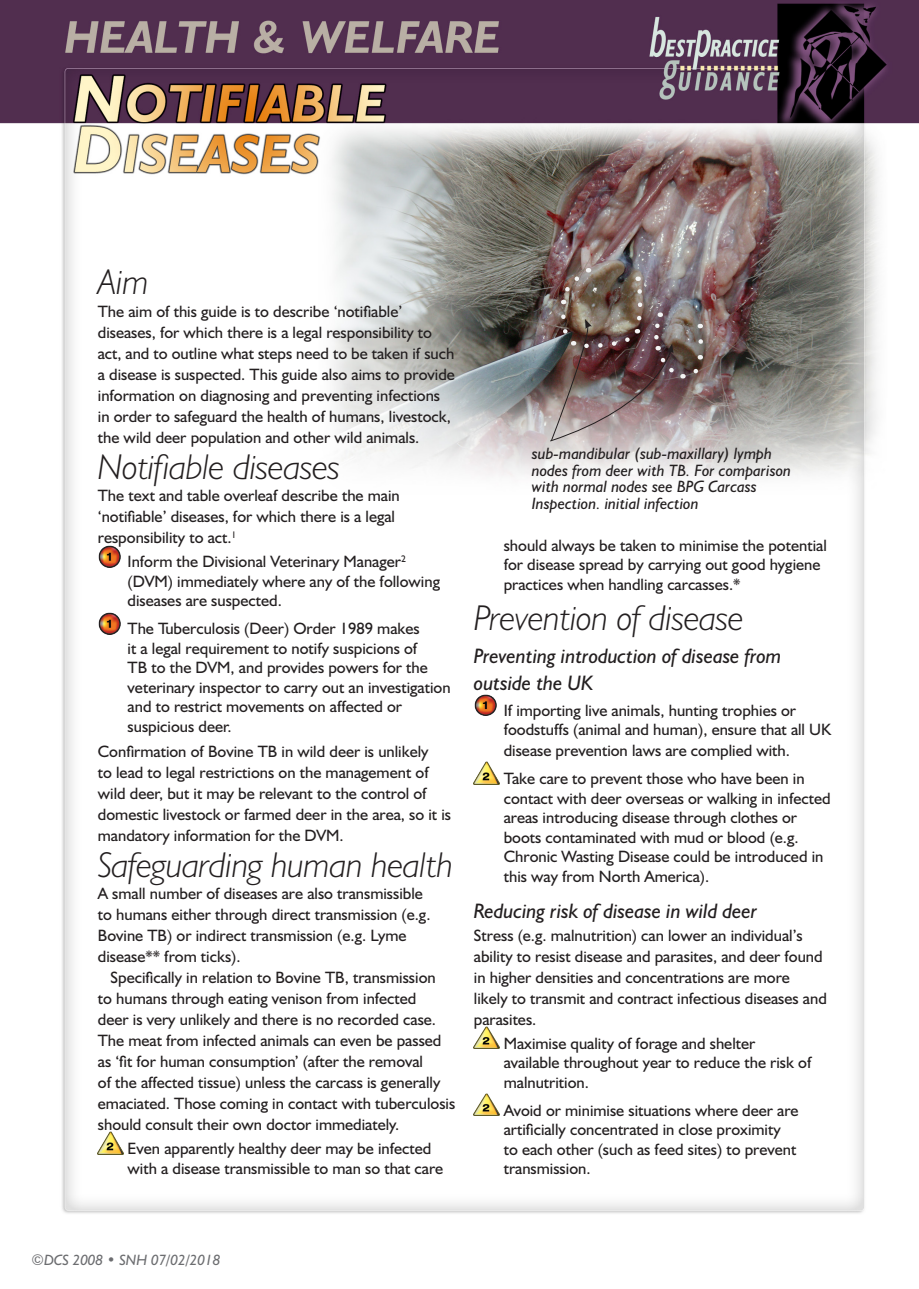
<style>
.page{position:relative;width:919px;height:1289px;background:#fff}
.page>*{position:absolute;margin:0;border:0;box-sizing:border-box;transform-origin:0 0}
.headerMin{font:italic 300 36px "Humanist 521 BT";letter-spacing:-.005em;color:#231f20}
.headerMinSub{font:italic 21px/27px "Humanist 521 BT";letter-spacing:-.005em;color:#231f20}
.basic_indent{font:16.5px/21px "Humanist 521 BT";color:#231f20}
.indentBulletIcon{font:16.5px/19.5px "Humanist 521 BT";color:#231f20}
.t1{font:italic 16.5px/16.5px "Humanist 521 BT";color:#231f20}
.t2{font:italic 15px "Humanist 521 BT";color:#6c6d70}
</style>
<div class="page">
<img style="left:0;top:0;width:918px;height:1214px">
<img style="left:98px;top:544px;width:25px;height:23px">
<img style="left:98px;top:611px;width:25px;height:23px">
<img style="left:98px;top:1131px;width:25px;height:23px">
<img style="left:474px;top:693px;width:25px;height:22px">
<img style="left:474px;top:761px;width:25px;height:23px">
<img style="left:474px;top:1026px;width:25px;height:22px">
<img style="left:474px;top:1093px;width:25px;height:22px">
<svg style="left:689px;top:355px;width:15px;height:22px"></svg>
<svg style="left:695px;top:324px;width:10px;height:22px"></svg>
<img style="left:549px;top:268px;width:134px;height:174px">
<p class="headerMin" style="left:98px;top:260px;width:52px">Aim</p>
<p class="basic_indent" style="left:98px;top:301px;width:358px">The aim of this guide is to describe ‘notifiable’ diseases, for which there is a legal responsibility to act, and to outline what steps need to be taken if such a disease is suspected. This guide also aims to provide information on diagnosing and preventing infections in order to safeguard the health of humans, livestock, the wild deer population and other wild animals.</p>
<p class="headerMin" style="left:98px;top:445px;width:244px">Notifiable diseases</p>
<p class="basic_indent" style="left:98px;top:485px;width:303px">The text and table overleaf describe the main ‘notifiable’ diseases, for which there is a legal responsibility to act.<sup>1</sup></p>
<p class="indentBulletIcon" style="left:128px;top:551px;width:314px">Inform the Divisional Veterinary Manager<sup>2 </sup>(DVM) immediately where any of the following diseases are suspected.</p>
<p class="indentBulletIcon" style="left:128px;top:618px;width:324px">The Tuberculosis (Deer) Order 1989 makes<br>it a legal requirement to notify suspicions of<br>TB to the DVM, and provides powers for the veterinary inspector to carry out an investigation and to restrict movements on affected or suspicious deer.</p>
<p class="basic_indent" style="left:98px;top:740px;width:355px">Confirmation of Bovine TB in wild deer is unlikely<br>to lead to legal restrictions on the management of wild deer, but it may be relevant to the control of domestic livestock or farmed deer in the area, so it is mandatory information for the DVM.</p>
<p class="headerMin" style="left:98px;top:842px;width:357px">Safeguarding human health</p>
<p class="basic_indent" style="left:98px;top:882px;width:334px">A small number of diseases are also transmissible to humans either through direct transmission (e.g.<br>Bovine TB) or indirect transmission (e.g. Lyme disease** from ticks).</p>
<p class="basic_indent" style="left:98px;top:966px;width:359px;text-indent:13px">Specifically in relation to Bovine TB, transmission<br>to humans through eating venison from infected<br>deer is very unlikely and there is no recorded case.<br>The meat from infected animals can even be passed as ‘fit for human consumption’ (after the removal<br>of the affected tissue) unless the carcass is generally emaciated. Those coming in contact with tuberculosis should consult their own doctor immediately.</p>
<p class="indentBulletIcon" style="left:128px;top:1138px;width:317px">Even apparently healthy deer may be infected with a disease transmissible to man so that care</p>
<p class="t1" style="left:531px;top:445px;width:261px">sub-mandibular (sub-maxillary) lymph nodes from deer with TB. For comparison with normal nodes see BPG Carcass Inspection. initial infection</p>
<p class="indentBulletIcon" style="left:503px;top:535px;width:324px">should always be taken to minimise the potential for disease spread by carrying out good hygiene practices when handling carcasses.*</p>
<p class="headerMin" style="left:474px;top:595px;width:271px">Prevention of disease</p>
<p class="headerMinSub" style="left:474px;top:642px;width:309px">Preventing introduction of disease from outside the UK</p>
<p class="indentBulletIcon" style="left:503px;top:700px;width:329px">If importing live animals, hunting trophies or foodstuffs (animal and human), ensure that all UK</p>
<p class="indentBulletIcon" style="left:503px;top:740px;width:288px">disease prevention laws are complied with.</p>
<p class="indentBulletIcon" style="left:503px;top:768px;width:328px">Take care to prevent those who have been in contact with deer overseas or walking in infected areas introducing disease through clothes or boots contaminated with mud or blood (e.g.<br>Chronic Wasting Disease could be introduced in this way from North America).</p>
<p class="headerMinSub" style="left:474px;top:897px;width:285px">Reducing risk of disease in wild deer</p>
<p class="basic_indent" style="left:474px;top:924px;width:354px">Stress (e.g. malnutrition) can lower an individual’s ability to resist disease and parasites, and deer found in higher densities and concentrations are more likely to transmit and contract infectious diseases and parasites.</p>
<p class="indentBulletIcon" style="left:503px;top:1033px;width:309px">Maximise quality of forage and shelter available throughout year to reduce the risk of malnutrition.</p>
<p class="indentBulletIcon" style="left:503px;top:1100px;width:296px">Avoid or minimise situations where deer are artificially concentrated in close proximity to each other (such as feed sites) to prevent transmission.</p>
<p class="t2" style="left:32px;top:1250px;width:190px">©DCS 2008 • SNH 07/02/2018</p>
</div>
